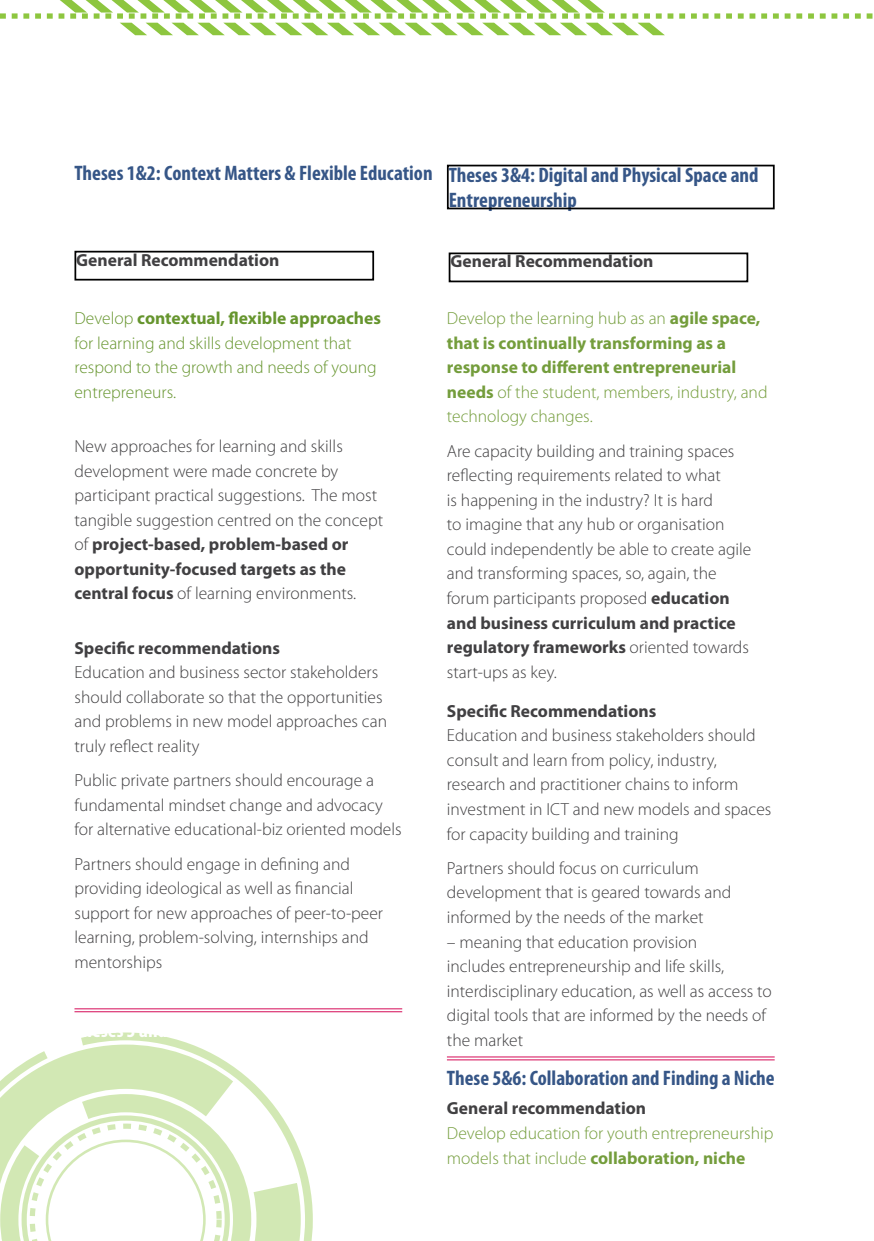
<style>
.page{position:relative;width:874px;height:1241px;background:#fff}
.page>*{position:absolute;margin:0;border:0;box-sizing:border-box;transform-origin:0 0}
.t1{font:700 condensed 21px/24.5px "Myriad Pro";color:#365687}
.t2{font:700 condensed 21px "Myriad Pro";color:#fff}
.t3{font:300 17.5px/24.5px "Myriad Pro";color:#414042}
.t4{font:700 17.5px/24.5px "Myriad Pro";color:#749d3c}
.t5{font:300 17.5px/24.5px "Myriad Pro";color:#66952e}
.t6{font:700 17.5px "Myriad Pro";color:#414042}
.t7{font:300 17.5px/24.5px "Myriad Pro";color:#749d3c}
.s1{font-weight:700}
.s2{font-weight:300}
</style>
<div class="page">
<svg style="left:0;top:0;width:872px;height:35px"></svg>
<svg style="left:81px;top:1032px;width:232px;height:208px"></svg>
<svg style="left:0;top:1050px;width:300px;height:190px"></svg>
<hr style="left:74px;top:1008px;width:328px;height:1px;background:#d50b57">
<hr style="left:74px;top:1011px;width:328px;height:1px;background:#d50b57">
<hr style="left:446px;top:1056px;width:328px;height:1px;background:#d50b57">
<hr style="left:446px;top:1059px;width:328px;height:1px;background:#d50b57">
<div style="left:74px;top:251px;width:300px;height:29px;border:2px solid #000"></div>
<div style="left:446px;top:165px;width:328px;height:44px;border:2px solid #000"></div>
<div style="left:448px;top:252px;width:299px;height:30px;border:2px solid #000"></div>
<p class="t1" style="left:74px;top:161px;width:359px">Theses 1&amp;2: Context Matters &amp; Flexible Education</p>
<p class="t6" style="left:76px;top:250px;width:204px">General Recommendation</p>
<p class="t1" style="left:448px;top:163px;width:311px">Theses 3&amp;4: Digital and Physical Space and<br>Entrepreneurship</p>
<p class="t6" style="left:450px;top:252px;width:204px">General Recommendation</p>
<p class="t5" style="left:74px;top:306px;width:308px">Develop <span class="s1">contextual, flexible approaches </span>for learning and skills development that respond to the growth and needs of young entrepreneurs.</p>
<p class="t3" style="left:74px;top:434px;width:310px">New approaches for learning and skills development were made concrete by participant practical suggestions. The most tangible suggestion centred on the concept of <span class="s1">project-based, problem-based or opportunity-focused targets as the central focus</span> of learning environments.</p>
<p class="t6" style="left:74px;top:637px;width:207px">Specific recommendations</p>
<p class="t3" style="left:74px;top:660px;width:314px">Education and business sector stakeholders should collaborate so that the opportunities and problems in new model approaches can truly reflect reality</p>
<p class="t3" style="left:74px;top:768px;width:328px">Public private partners should encourage a fundamental mindset change and advocacy for alternative educational-biz oriented models</p>
<p class="t3" style="left:74px;top:851px;width:310px">Partners should engage in defining and providing ideological as well as financial support for new approaches of peer-to-peer learning, problem-solving, internships and mentorships</p>
<p class="t2" style="left:74px;top:1018px;width:106px">Theses 3 and 4</p>
<p class="t4" style="left:446px;top:306px;width:322px"><span class="s2">Develop the learning hub as an</span> agile space, that is continually transforming as a response to different entrepreneurial needs <span class="s2">of the student, members, industry, and technology changes.</span></p>
<p class="t3" style="left:446px;top:439px;width:306px">Are capacity building and training spaces reflecting requirements related to what<br>is happening in the industry? It is hard<br>to imagine that any hub or organisation could independently be able to create agile and transforming spaces, so, again, the forum participants proposed <span class="s1">education and business curriculum and practice regulatory frameworks</span> oriented towards start-ups as key.</p>
<p class="t6" style="left:446px;top:701px;width:211px">Specific Recommendations</p>
<p class="t3" style="left:446px;top:723px;width:326px">Education and business stakeholders should consult and learn from policy, industry, research and practitioner chains to inform investment in ICT and new models and spaces for capacity building and training</p>
<p class="t3" style="left:446px;top:856px;width:286px">Partners should focus on curriculum development that is geared towards and informed by the needs of the market</p>
<p class="t3" style="left:446px;top:929px;width:326px">– meaning that education provision<br>includes entrepreneurship and life skills, interdisciplinary education, as well as access to digital tools that are informed by the needs of the market</p>
<p class="t1" style="left:446px;top:1065px;width:329px">These 5&amp;6: Collaboration and Finding a Niche</p>
<p class="t6" style="left:446px;top:1098px;width:201px">General recommendation</p>
<p class="t7" style="left:446px;top:1120px;width:328px">Develop education for youth entrepreneurship models that include <span class="s1">collaboration, niche</span></p>
</div>
